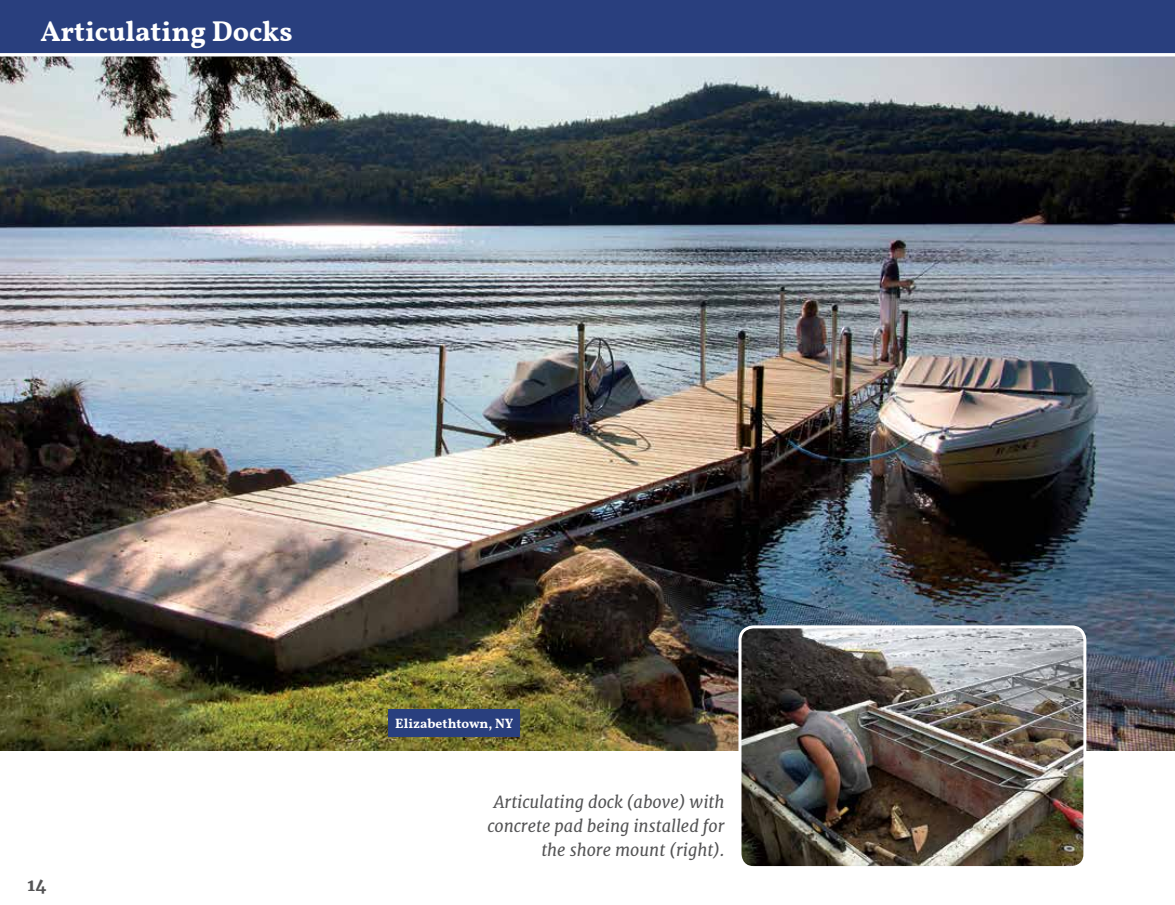
<style>
.page{position:relative;width:1175px;height:905px;background:#fff}
.page>*{position:absolute;margin:0;border:0;box-sizing:border-box;transform-origin:0 0}
.t1{font:700 28.5px "Vollkorn";color:#fff}
.t2{font:italic 16.5px/24px "Merriweather";color:#545455;text-align:right}
.t3{font:700 16.5px "Merriweather";color:#545455}
.t4{font:700 13.5px "Vollkorn";color:#fff}
</style>
<div class="page">
<img style="left:0;top:56px;width:1174px;height:694px">
<img style="left:740px;top:627px;width:344px;height:238px">
<div style="left:738px;top:625px;width:348px;height:244px;border:3px solid #fff;border-radius:14px"></div>
<div style="left:0;top:0;width:1174px;height:54px;background:#293f7e"></div>
<hr style="left:0;top:53px;width:1174px;height:3px;background:#fff">
<div style="left:388px;top:709px;width:132px;height:27px;background:#293f7e"></div>
<h1 class="t1" style="left:40px;top:9px;width:254px">Articulating Docks</h1>
<p class="t3" style="left:28px;top:874px;width:20px">14</p>
<p class="t4" style="left:395px;top:713px;width:120px">Elizabethtown, NY</p>
<p class="t2" style="left:487px;top:789px;width:238px">Articulating dock (above) with concrete pad being installed for the shore mount (right).</p>
</div>
